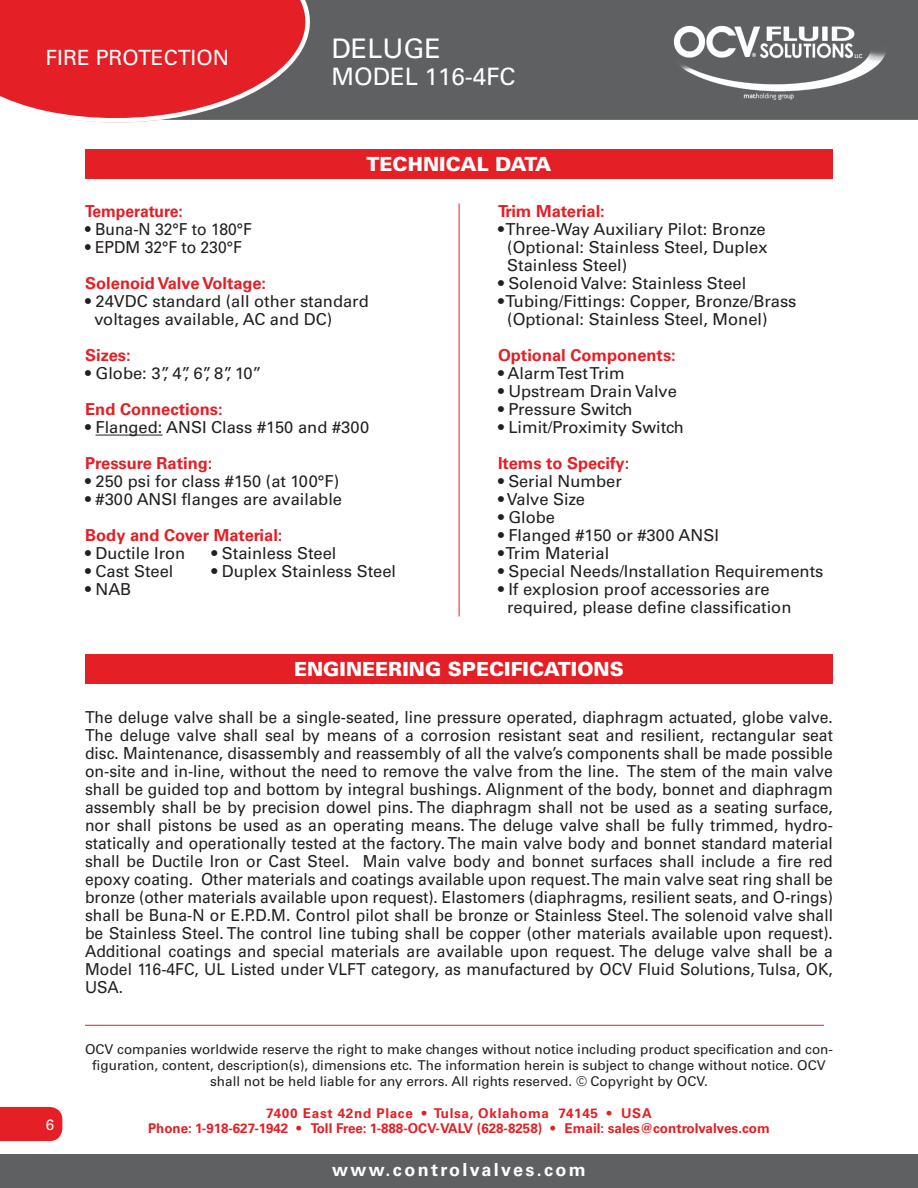
<style>
.page{position:relative;width:918px;height:1188px;background:#fff}
.page>*{position:absolute;margin:0;border:0;box-sizing:border-box;transform-origin:0 0}
.t1{font:27px "Univers LT Std";color:#fff}
.t2{font:24px "Univers LT Std";color:#fff}
.t3{font:21px "Univers LT Std";color:#fff}
.t4{font:900 19.5px "Univers LT Std";color:#fff}
.t5{font:700 18px "Univers LT Std";letter-spacing:.13em;color:#fff}
.t6{font:16.5px/18px "Univers LT Std";color:#231f20;text-align:justify;scale:.95 1}
.t7{font:16.5px "Univers LT Std";color:#231f20}
.t8{font:700 16.5px "Univers LT Std";color:#e41f25}
.t9{font:700 16.5px "Univers LT Std";color:#e41f25;scale:.95 1}
.t10{font:15px "Univers LT Std";color:#fff}
.t11{font:13.5px/16.2px "Univers LT Std";color:#231f20;text-align:center}
.t12{font:700 13.5px "Univers LT Std";color:#e41f25}
.t13{font:700 13.5px "Univers LT Std";letter-spacing:.05em;color:#e41f25}
</style>
<div class="page">
<div style="left:340px;top:0;width:578px;height:120px;background:#5f6062"></div>
<svg style="left:0;top:0;width:340px;height:123px;background:#cf3a3f"></svg>
<div style="left:0;top:1154px;width:918px;height:34px;background:#5f6062"></div>
<div style="left:0;top:1107px;width:62px;height:34px;background:#e41f25"></div>
<img style="left:667px;top:0;width:219px;height:100px">
<div style="left:85px;top:150px;width:748px;height:29px;background:#e41f25"></div>
<div style="left:85px;top:654px;width:748px;height:30px;background:#e41f25"></div>
<hr style="left:85px;top:1025px;width:739px;height:1px;background:#e41f25">
<hr style="left:459px;top:203px;width:1px;height:414px;background:#e41f25">
<hr style="left:96px;top:435px;width:67px;height:1px;background:#231f20">
<p class="t3" style="left:45px;top:45px;width:185px">FIRE PROTECTION</p>
<h1 class="t1" style="left:331px;top:33px;width:111px">DELUGE</h1>
<h2 class="t2" style="left:331px;top:63px;width:186px">MODEL 116-4FC</h2>
<p class="t4" style="left:367px;top:152px;width:186px">TECHNICAL DATA</p>
<p class="t9" style="left:85px;top:202px;width:104px">Temperature:</p>
<p class="t6" style="left:85px;top:221px;width:177px">• Buna-N 32°F to 180°F</p>
<p class="t6" style="left:85px;top:239px;width:166px">• EPDM 32°F to 230°F</p>
<p class="t8" style="left:85px;top:274px;width:182px">Solenoid Valve Voltage:</p>
<p class="t7" style="left:85px;top:292px;width:285px">• 24VDC standard (all other standard</p>
<p class="t7" style="left:94px;top:310px;width:239px">voltages available, AC and DC)</p>
<p class="t8" style="left:85px;top:346px;width:47px">Sizes:</p>
<p class="t7" style="left:85px;top:364px;width:178px">• Globe: 3”, 4”, 6”, 8”, 10”</p>
<p class="t8" style="left:85px;top:400px;width:139px">End Connections:</p>
<p class="t7" style="left:85px;top:418px;width:286px">• Flanged: ANSI Class #150 and #300</p>
<p class="t8" style="left:85px;top:454px;width:129px">Pressure Rating:</p>
<p class="t7" style="left:85px;top:472px;width:255px">• 250 psi for class #150 (at 100°F)</p>
<p class="t7" style="left:85px;top:490px;width:258px">• #300 ANSI flanges are available</p>
<p class="t8" style="left:85px;top:526px;width:199px">Body and Cover Material:</p>
<p class="t7" style="left:85px;top:544px;width:102px">• Ductile Iron</p>
<p class="t7" style="left:212px;top:544px;width:126px">• Stainless Steel</p>
<p class="t7" style="left:85px;top:562px;width:90px">• Cast Steel</p>
<p class="t7" style="left:212px;top:562px;width:186px">• Duplex Stainless Steel</p>
<p class="t7" style="left:85px;top:580px;width:48px">• NAB</p>
<p class="t8" style="left:498px;top:202px;width:108px">Trim Material:</p>
<p class="t7" style="left:498px;top:220px;width:269px">• Three-Way Auxiliary Pilot: Bronze</p>
<p class="t7" style="left:507px;top:238px;width:262px">(Optional: Stainless Steel, Duplex</p>
<p class="t7" style="left:507px;top:256px;width:122px">Stainless Steel)</p>
<p class="t7" style="left:498px;top:274px;width:250px">• Solenoid Valve: Stainless Steel</p>
<p class="t7" style="left:498px;top:292px;width:300px">• Tubing/Fittings: Copper, Bronze/Brass</p>
<p class="t7" style="left:507px;top:310px;width:262px">(Optional: Stainless Steel, Monel)</p>
<p class="t8" style="left:498px;top:346px;width:179px">Optional Components:</p>
<p class="t7" style="left:498px;top:364px;width:128px">• Alarm Test Trim</p>
<p class="t7" style="left:498px;top:382px;width:180px">• Upstream Drain Valve</p>
<p class="t7" style="left:498px;top:400px;width:136px">• Pressure Switch</p>
<p class="t7" style="left:498px;top:418px;width:187px">• Limit/Proximity Switch</p>
<p class="t8" style="left:498px;top:454px;width:133px">Items to Specify:</p>
<p class="t7" style="left:498px;top:472px;width:125px">• Serial Number</p>
<p class="t7" style="left:498px;top:490px;width:88px">• Valve Size</p>
<p class="t7" style="left:498px;top:508px;width:59px">• Globe</p>
<p class="t7" style="left:498px;top:526px;width:222px">• Flanged #150 or #300 ANSI</p>
<p class="t7" style="left:498px;top:544px;width:113px">• Trim Material</p>
<p class="t7" style="left:498px;top:562px;width:327px">• Special Needs/Installation Requirements</p>
<p class="t7" style="left:498px;top:580px;width:273px">• If explosion proof accessories are</p>
<p class="t7" style="left:507px;top:598px;width:286px">required, please define classification</p>
<p class="t4" style="left:294px;top:657px;width:331px">ENGINEERING SPECIFICATIONS</p>
<p class="t10" style="left:46px;top:1115px;width:10px">6</p>
<p class="t6" style="left:85px;top:708px;width:789px">The deluge valve shall be a single-seated, line pressure operated, diaphragm actuated, globe valve.<br>The deluge valve shall seal by means of a corrosion resistant seat and resilient, rectangular seat disc. Maintenance, disassembly and reassembly of all the valve’s components shall be made possible on-site and in-line, without the need to remove the valve from the line. The stem of the main valve shall be guided top and bottom by integral bushings. Alignment of the body, bonnet and diaphragm assembly shall be by precision dowel pins. The diaphragm shall not be used as a seating surface, nor shall pistons be used as an operating means. The deluge valve shall be fully trimmed, hydro&shy;statically and operationally tested at the factory. The main valve body and bonnet standard material shall be Ductile Iron or Cast Steel. Main valve body and bonnet surfaces shall include a fire red epoxy coating. Other materials and coatings available upon request. The main valve seat ring shall be bronze (other materials available upon request). Elastomers (diaphragms, resilient seats, and O-rings) shall be Buna-N or E.P.D.M. Control pilot shall be bronze or Stainless Steel. The solenoid valve shall be Stainless Steel. The control line tubing shall be copper (other materials available upon request).<br>Additional coatings and special materials are available upon request. The deluge valve shall be a Model 116-4FC, UL Listed under VLFT category, as manufactured by OCV Fluid Solutions, Tulsa, OK, USA.</p>
<p class="t11" style="left:85px;top:1041px;width:749px">OCV companies worldwide reserve the right to make changes without notice including product specification and con&shy;figuration, content, description(s), dimensions etc. The information herein is subject to change without notice. OCV shall not be held liable for any errors. All rights reserved. © Copyright by OCV.</p>
<p class="t13" style="left:266px;top:1105px;width:387px">7400 East 42nd Place • Tulsa, Oklahoma 74145 • USA</p>
<p class="t12" style="left:148px;top:1120px;width:623px">Phone: 1-918-627-1942 • Toll Free: 1-888-OCV-VALV (628-8258) • Email: sales@controlvalves.com</p>
<p class="t5" style="left:332px;top:1159px;width:255px">www.controlvalves.com</p>
</div>
